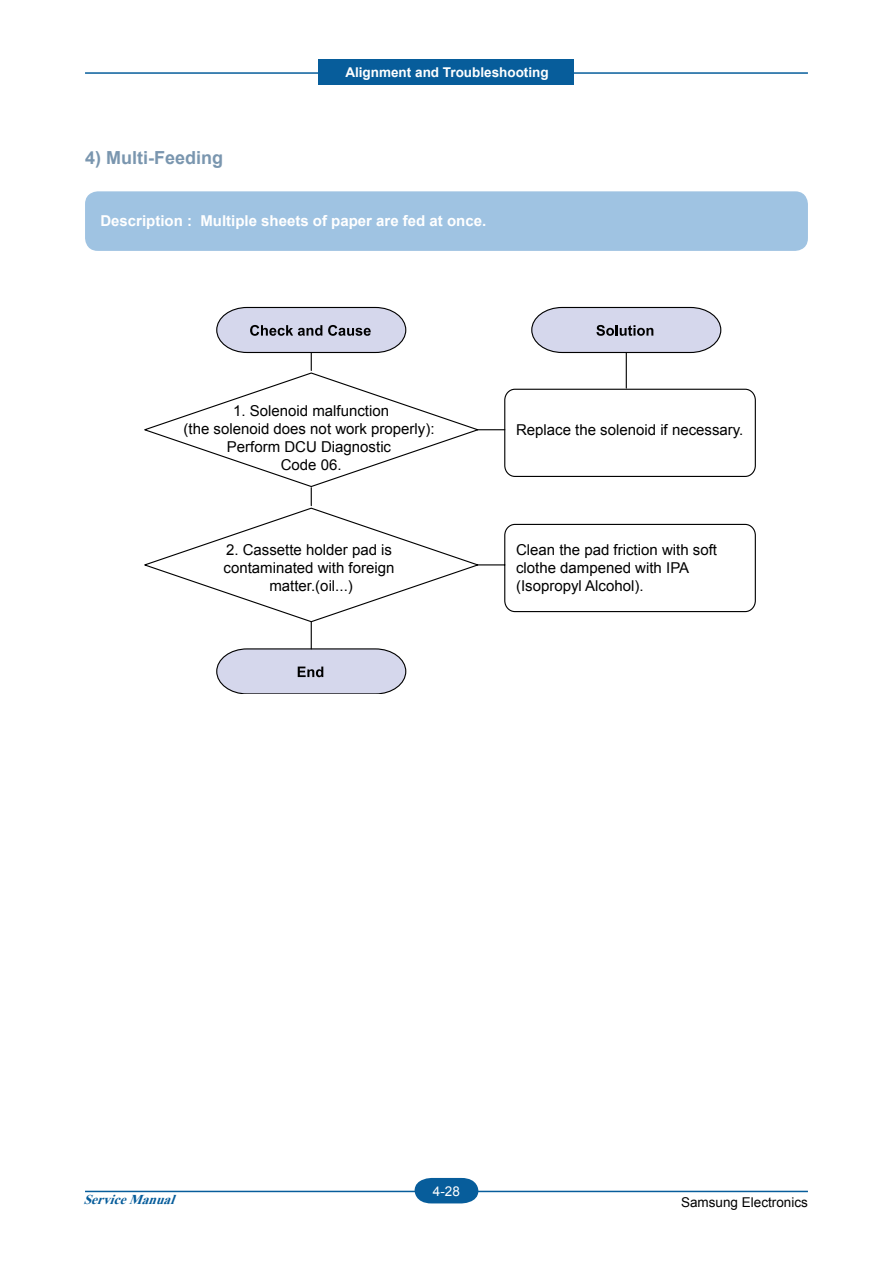
<style>
.page{position:relative;width:893px;height:1263px;background:#fff}
.page>*{position:absolute;margin:0;border:0;box-sizing:border-box;transform-origin:0 0}
.t1{font:700 18px "Arial";color:#7a96af}
.t2{font:15px/18px "Arial";color:#000;text-align:center}
.t3{font:700 15px "Arial";color:#fff}
.t4{font:700 13.5px "Arial";color:#fff}
.t5{font:13.5px "Arial";color:#000}
.t6{font:italic 700 13.5px "Times New Roman";color:#075d9b}
.t7{font:13.5px "Arial";color:#fff}
</style>
<div class="page">
<hr style="left:85px;top:72px;width:723px;height:2px;background:#075d9b">
<div style="left:319px;top:60px;width:255px;height:25px;background:#075d9b"></div>
<hr style="left:85px;top:1191px;width:723px;height:1px;background:#075d9b">
<svg style="left:415px;top:1178px;width:63px;height:25px;background:#1d6ba4"></svg>
<div style="left:85px;top:191px;width:723px;height:60px;background:#9fc3e2;border-radius:13px"></div>
<div style="left:504px;top:389px;width:252px;height:88px;border:1px solid #000;border-radius:11px"></div>
<svg style="left:481px;top:429px;width:24px;height:1px"></svg>
<svg style="left:216px;top:307px;width:191px;height:63px"></svg>
<hr style="left:626px;top:352px;width:1px;height:36px;background:#000">
<svg style="left:531px;top:307px;width:191px;height:47px;background:#c7c9da"></svg>
<svg style="left:216px;top:650px;width:191px;height:44px;background:#cecfe2"></svg>
<svg style="left:144px;top:372px;width:337px;height:278px"></svg>
<svg style="left:144px;top:486px;width:337px;height:137px"></svg>
<svg style="left:477px;top:523px;width:279px;height:90px"></svg>
<p class="t1" style="left:85px;top:146px;width:140px">4) Multi-Feeding</p>
<p class="t4" style="left:345px;top:64px;width:205px">Alignment and Troubleshooting</p>
<p class="t3" style="left:100px;top:211px;width:387px">Description : Multiple sheets of paper are fed at once.</p>
<p class="t2" style="left:184px;top:402px;width:252px">1. Solenoid malfunction<br>(the solenoid does not work properly):<br>Perform DCU Diagnostic<br>Code 06.</p>
<p class="t2" style="left:224px;top:541px;width:172px">2. Cassette holder pad is contaminated with foreign matter.(oil...)</p>
<p class="t2" style="left:516px;top:421px;width:229px">Replace the solenoid if necessary.</p>
<p class="t2" style="left:516px;top:541px;width:202px;text-align:left">Clean the pad friction with soft clothe dampened with IPA (Isopropyl Alcohol).</p>
<p class="t6" style="left:83px;top:1190px;width:98px">ServiceManual</p>
<p class="t7" style="left:433px;top:1182px;width:29px">4-28</p>
<p class="t5" style="left:681px;top:1193px;width:128px">Samsung Electronics</p>
</div>
